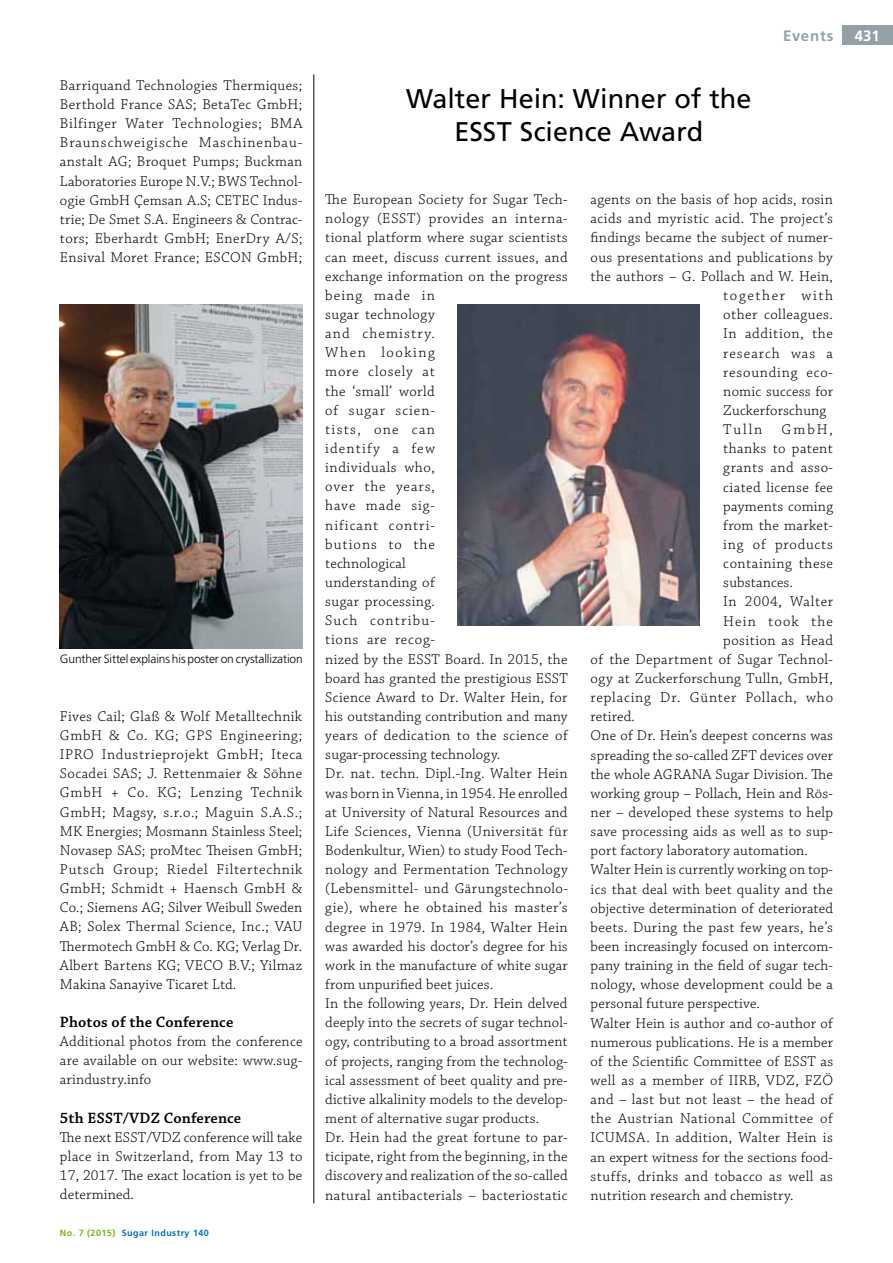
<style>
.page{position:relative;width:893px;height:1263px;background:#fff}
.page>*{position:absolute;margin:0;border:0;box-sizing:border-box;transform-origin:0 0}
.t1{font:27px/33px "Frutiger";color:#000;text-align:center}
.t2{font:600 15.75px "Chaparral Pro";letter-spacing:.01em;color:#000}
.t3{font:300 15px/19.2px "Chaparral Pro";letter-spacing:.02em;color:#000;text-align:justify}
.t4{font:300 15px/19.2px "Chaparral Pro";letter-spacing:.045em;color:#000}
.t5{font:300 15px "Chaparral Pro";letter-spacing:.055em;color:#000}
.t6{font:300 15px "Chaparral Pro";letter-spacing:.075em;color:#000}
.t7{font:700 15px "Frutiger CE";letter-spacing:.05em;color:#93a0a7}
.t8{font:700 15px "Frutiger";color:#fff}
.t9{font:300 12px "Frutiger";letter-spacing:-.01em;color:#000}
.t10{font:700 9px "Frutiger CE";letter-spacing:.05em;color:#0072ba}
.s1{color:#7ab51d}
</style>
<div class="page">
<div style="left:842px;top:26px;width:51px;height:19px;background:#93a0a7"></div>
<img style="left:458px;top:305px;width:241px;height:320px">
<img style="left:60px;top:304px;width:242px;height:344px">
<hr style="left:314px;top:74px;width:1px;height:1129px;background:#000">
<p class="t3" style="left:60px;top:76px;width:244px">Barriquand Technologies Thermiques; Berthold France SAS; BetaTec GmbH; Bilfinger Water Technologies; BMA Braunschweigische Maschinenbau&shy;anstalt AG; Broquet Pumps; Buckman Laboratories Europe N.V.; BWS Technol&shy;ogie GmbH Çemsan A.S; CETEC Indus&shy;trie; De Smet S.A. Engineers &amp; Contrac&shy;tors; Eberhardt GmbH; EnerDry A/S; Ensival Moret France; ESCON GmbH;</p>
<p class="t9" style="left:60px;top:652px;width:244px">Gunther Sittel explains his poster on crystallization</p>
<p class="t3" style="left:60px;top:707px;width:244px">Fives Cail; Glaß &amp; Wolf Metalltechnik GmbH &amp; Co. KG; GPS Engineering; IPRO Industrieprojekt GmbH; Iteca Socadei SAS; J. Rettenmaier &amp; Söhne GmbH + Co. KG; Lenzing Technik GmbH; Magsy, s.r.o.; Maguin S.A.S.; MK Energies; Mosmann Stainless Steel; Novasep SAS; proMtec Theisen GmbH; Putsch Group; Riedel Filtertechnik GmbH; Schmidt + Haensch GmbH &amp; Co.; Siemens AG; Silver Weibull Sweden AB; Solex Thermal Science, Inc.; VAU Thermotech GmbH &amp; Co. KG; Verlag Dr.<br>Albert Bartens KG; VECO B.V.; Yilmaz Makina Sanayive Ticaret Ltd.</p>
<p class="t2" style="left:60px;top:1013px;width:175px">Photos of the Conference</p>
<p class="t3" style="left:60px;top:1032px;width:244px">Additional photos from the conference are available on our website: www.sug&shy;arindustry.info</p>
<p class="t2" style="left:60px;top:1109px;width:183px">5th ESST/VDZ Conference</p>
<p class="t3" style="left:60px;top:1128px;width:244px">The next ESST/VDZ conference will take place in Switzerland, from May 13 to 17, 2017. The exact location is yet to be determined.</p>
<p class="t10" style="left:60px;top:1227px;width:150px"><span class="s1">No. 7 (2015)</span> Sugar Industry 140</p>
<h1 class="t1" style="left:406px;top:82px;width:347px">Walter Hein: Winner of the<br>ESST Science Award</h1>
<p class="t7" style="left:783px;top:27px;width:52px">Events</p>
<p class="t3" style="left:325px;top:190px;width:244px">The European Society for Sugar Tech&shy;nology (ESST) provides an interna&shy;tional platform where sugar scientists can meet, discuss current issues, and exchange information on the progress</p>
<p class="t3" style="left:591px;top:190px;width:244px">agents on the basis of hop acids, rosin acids and myristic acid. The project’s findings became the subject of numer&shy;ous presentations and publications by the authors – G. Pollach and W. Hein,</p>
<p class="t3" style="left:325px;top:286px;width:244px;text-align:left">being made in<br>sugar technology<br>and chemistry.<br>When looking<br>more closely at<br>the ‘small’ world<br>of sugar scien-<br>tists, one can<br>identify a few<br>individuals who,<br>over the years,<br>have made sig-<br>nificant contri-<br>butions to the<br>technological<br>understanding of<br>sugar processing.<br>Such contribu-<br>tions are recog-<br>nized by the ESST Board. In 2015, the board has granted the prestigious ESST<br>Science Award to Dr. Walter Hein, for his outstanding contribution and many years of dedication to the science of sugar-processing technology.<br>Dr. nat. techn. Dipl.-Ing. Walter Hein was born in Vienna, in 1954. He enrolled at University of Natural Resources and<br>Life Sciences, Vienna (Universität für<br>Bodenkultur, Wien) to study Food Tech&shy;nology and Fermentation Technology (Lebensmittel- und Gärungstechnolo&shy;gie), where he obtained his master’s degree in 1979. In 1984, Walter Hein was awarded his doctor’s degree for his work in the manufacture of white sugar from unpurified beet juices.<br>In the following years, Dr. Hein delved deeply into the secrets of sugar technol&shy;ogy, contributing to a broad assortment of projects, ranging from the technolog&shy;ical assessment of beet quality and pre&shy;dictive alkalinity models to the develop&shy;ment of alternative sugar products.<br>Dr. Hein had the great fortune to par&shy;ticipate, right from the beginning, in the discovery and realization of the so-called natural antibacterials – bacteriostatic</p>
<p class="t4" style="left:723px;top:286px;width:111px">together with other colleagues.<br>In addition, the research was a resounding eco&shy;nomic success for<br>Zuckerforschung<br>Tulln</p>
<p class="t3" style="left:782px;top:420px;width:53px">GmbH,</p>
<p class="t3" style="left:723px;top:439px;width:111px">thanks to patent</p>
<p class="t3" style="left:723px;top:459px;width:111px">grants and asso-</p>
<p class="t3" style="left:723px;top:478px;width:111px">ciated license fee</p>
<p class="t3" style="left:723px;top:497px;width:111px">payments coming</p>
<p class="t3" style="left:723px;top:516px;width:111px">from the market-</p>
<p class="t5" style="left:723px;top:536px;width:111px">ing of products</p>
<p class="t3" style="left:723px;top:554px;width:111px">containing these</p>
<p class="t3" style="left:723px;top:573px;width:71px">substances.</p>
<p class="t4" style="left:723px;top:593px;width:111px">In 2004, Walter</p>
<p class="t6" style="left:723px;top:613px;width:111px">Hein took the</p>
<p class="t3" style="left:723px;top:631px;width:111px">position as Head</p>
<p class="t3" style="left:591px;top:650px;width:244px">of the Department of Sugar Technol-</p>
<p class="t3" style="left:591px;top:669px;width:244px">ogy at Zuckerforschung Tulln, GmbH,</p>
<p class="t5" style="left:591px;top:689px;width:244px">replacing Dr. Günter Pollach, who</p>
<p class="t3" style="left:591px;top:707px;width:46px">retired.</p>
<p class="t3" style="left:591px;top:727px;width:244px">One of Dr. Hein’s deepest concerns was</p>
<p class="t3" style="left:591px;top:746px;width:244px">spreading the so-called ZFT devices over</p>
<p class="t3" style="left:591px;top:765px;width:244px">the whole AGRANA Sugar Division. The</p>
<p class="t3" style="left:591px;top:784px;width:244px">working group – Pollach, Hein and Rös-</p>
<p class="t3" style="left:591px;top:803px;width:244px">ner – developed these systems to help</p>
<p class="t3" style="left:591px;top:822px;width:244px">save processing aids as well as to sup-</p>
<p class="t3" style="left:591px;top:841px;width:219px">port factory laboratory automation.</p>
<p class="t3" style="left:591px;top:861px;width:244px">Walter Hein is currently working on top-</p>
<p class="t3" style="left:591px;top:880px;width:244px">ics that deal with beet quality and the</p>
<p class="t3" style="left:591px;top:899px;width:244px">objective determination of deteriorated</p>
<p class="t3" style="left:591px;top:918px;width:244px">beets. During the past few years, he’s</p>
<p class="t3" style="left:591px;top:937px;width:244px">been increasingly focused on intercom-</p>
<p class="t3" style="left:591px;top:956px;width:244px">pany training in the field of sugar tech-</p>
<p class="t3" style="left:591px;top:975px;width:244px">nology, whose development could be a</p>
<p class="t3" style="left:591px;top:995px;width:171px">personal future perspective.</p>
<p class="t3" style="left:591px;top:1014px;width:244px">Walter Hein is author and co-author of</p>
<p class="t3" style="left:591px;top:1033px;width:244px">numerous publications. He is a member</p>
<p class="t3" style="left:591px;top:1052px;width:244px">of the Scientific Committee of ESST as</p>
<p class="t3" style="left:591px;top:1071px;width:244px">well as a member of IIRB, VDZ, FZÖ</p>
<p class="t3" style="left:591px;top:1090px;width:244px">and – last but not least – the head of</p>
<p class="t3" style="left:591px;top:1109px;width:244px">the Austrian National Committee of</p>
<p class="t3" style="left:591px;top:1129px;width:244px">ICUMSA. In addition, Walter Hein is</p>
<p class="t3" style="left:591px;top:1148px;width:244px">an expert witness for the sections food-</p>
<p class="t3" style="left:591px;top:1167px;width:244px">stuffs, drinks and tobacco as well as</p>
<p class="t3" style="left:591px;top:1186px;width:204px">nutrition research and chemistry.</p>
<p class="t8" style="left:855px;top:27px;width:27px">431</p>
</div>
